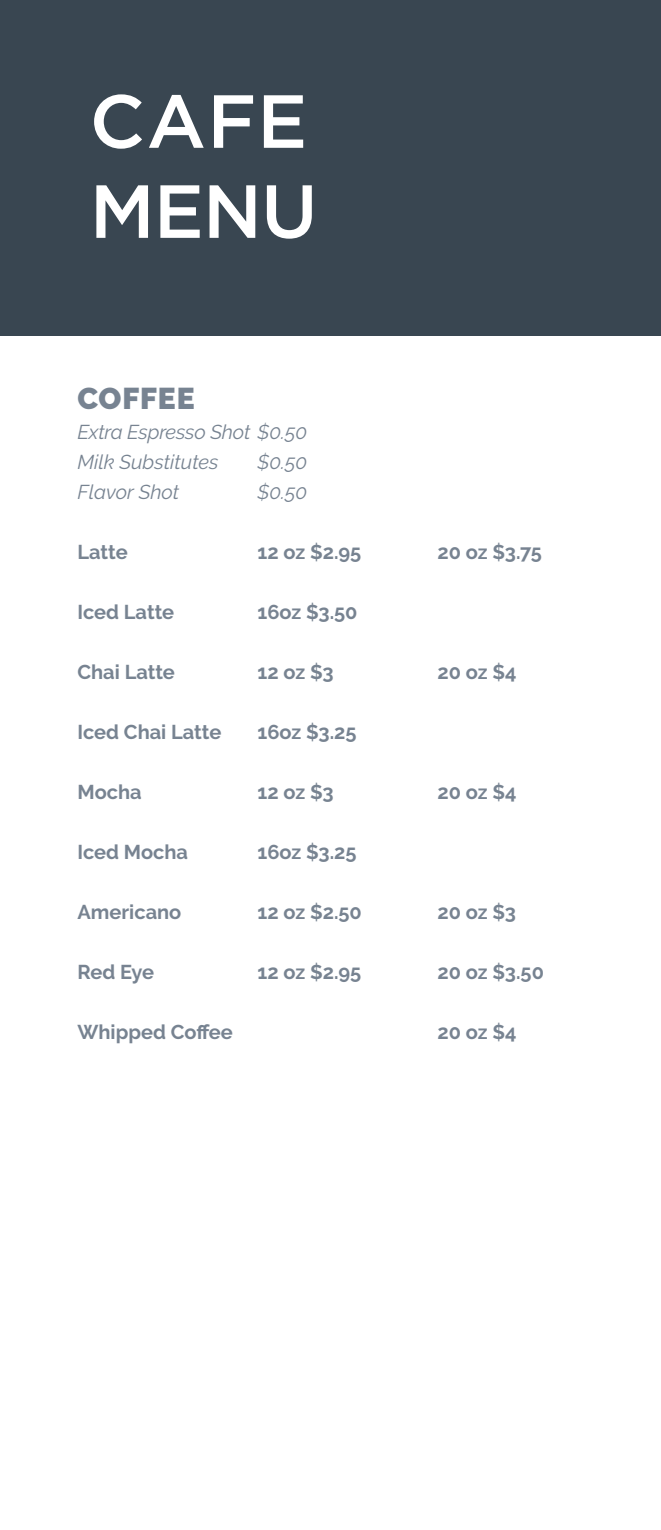
<style>
.page{position:relative;width:661px;height:1530px;background:#fff}
.page>*{position:absolute;margin:0;border:0;box-sizing:border-box;transform-origin:0 0}
.t1{font:500 75px/90px "Gotham";letter-spacing:-.005em;color:#fff}
.t2{font:900 30px "Raleway";letter-spacing:.025em;color:#778391}
.t3{font:700 20px "Raleway";color:#778391}
.t4{font:italic 20px/30px "Raleway";color:#778391}
</style>
<div class="page">
<div style="left:0;top:0;width:661px;height:335px;background:#394651"></div>
<h1 class="t1" style="left:90px;top:75px;width:229px">CAFE<br>MENU</h1>
<h2 class="t2" style="left:77px;top:380px;width:119px">COFFEE</h2>
<p class="t4" style="left:77px;top:416px;width:231px">Extra Espresso Shot $0.50<br>Milk Substitutes</p>
<p class="t4" style="left:257px;top:446px;width:51px">$0.50</p>
<p class="t4" style="left:77px;top:476px;width:103px">Flavor Shot</p>
<p class="t4" style="left:257px;top:476px;width:51px">$0.50</p>
<p class="t3" style="left:77px;top:540px;width:52px">Latte</p>
<p class="t3" style="left:257px;top:540px;width:105px">12 oz $2.95</p>
<p class="t3" style="left:437px;top:540px;width:106px">20 oz $3.75</p>
<p class="t3" style="left:77px;top:600px;width:98px">Iced Latte</p>
<p class="t3" style="left:257px;top:600px;width:102px">16oz $3.50</p>
<p class="t3" style="left:77px;top:660px;width:99px">Chai Latte</p>
<p class="t3" style="left:257px;top:660px;width:78px">12 oz $3</p>
<p class="t3" style="left:437px;top:660px;width:80px">20 oz $4</p>
<p class="t3" style="left:77px;top:720px;width:145px">Iced Chai Latte</p>
<p class="t3" style="left:257px;top:720px;width:101px">16oz $3.25</p>
<p class="t3" style="left:77px;top:780px;width:66px">Mocha</p>
<p class="t3" style="left:257px;top:780px;width:78px">12 oz $3</p>
<p class="t3" style="left:437px;top:780px;width:80px">20 oz $4</p>
<p class="t3" style="left:77px;top:840px;width:112px">Iced Mocha</p>
<p class="t3" style="left:257px;top:840px;width:101px">16oz $3.25</p>
<p class="t3" style="left:77px;top:900px;width:105px">Americano</p>
<p class="t3" style="left:257px;top:900px;width:106px">12 oz $2.50</p>
<p class="t3" style="left:437px;top:900px;width:80px">20 oz $3</p>
<p class="t3" style="left:77px;top:960px;width:78px">Red Eye</p>
<p class="t3" style="left:257px;top:960px;width:105px">12 oz $2.95</p>
<p class="t3" style="left:437px;top:960px;width:108px">20 oz $3.50</p>
<p class="t3" style="left:77px;top:1020px;width:157px">Whipped Coffee</p>
<p class="t3" style="left:437px;top:1020px;width:80px">20 oz $4</p>
</div>
